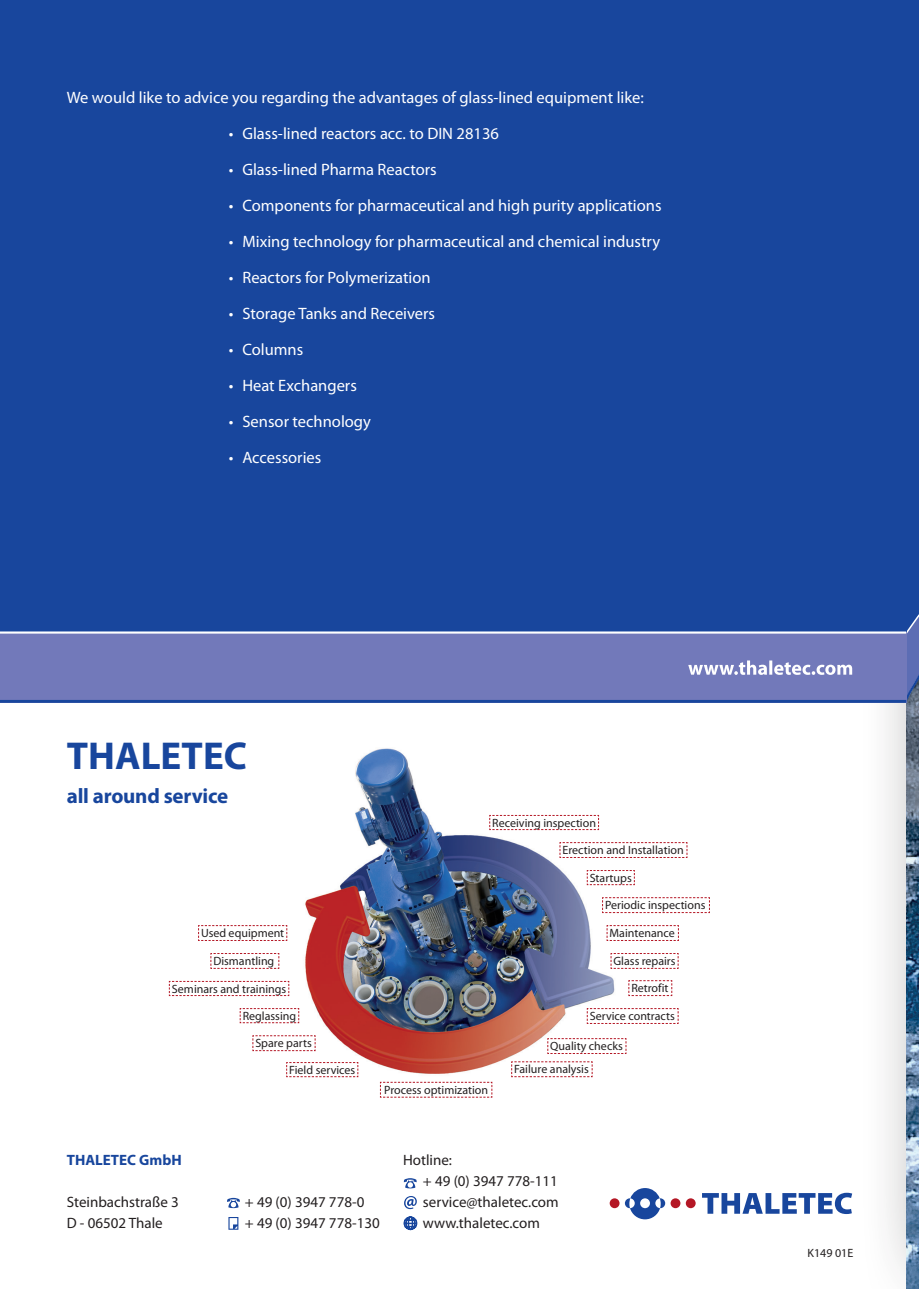
<style>
.page{position:relative;width:919px;height:1289px;background:#fff}
.page>*{position:absolute;margin:0;border:0;box-sizing:border-box;transform-origin:0 0}
.t1{font:700 39px "Myriad Pro";color:#18469d}
.t2{font:700 21px "Myriad Pro";letter-spacing:-.01em;color:#18469d}
.t3{font:16.5px "Myriad Pro";color:#fff}
.t4{font:15px/21px "Myriad Pro";color:#231f20}
.t5{font:700 15px "Myriad Pro";color:#18469d}
.t6{font:12px/23.1px "Myriad Pro";color:#231f20}
</style>
<div class="page">
<div style="left:859px;top:224px;width:59px;height:1064px;background:#231f20;opacity:.55"></div>
<img style="left:906px;top:751px;width:12px;height:537px">
<svg style="left:906px;top:0;width:12px;height:751px;background:#244c9c"></svg>
<div style="left:0;top:0;width:906px;height:631px;background:#18469d"></div>
<div style="left:0;top:632px;width:906px;height:70px;background:#7279ba"></div>
<hr style="left:0;top:700px;width:906px;height:2px;background:#18469d">
<hr style="left:0;top:631px;width:906px;height:2px;background:#fff">
<svg style="left:688px;top:660px;width:164px;height:15px"></svg>
<svg style="left:404px;top:1196px;width:13px;height:13px"></svg>
<svg style="left:227px;top:1197px;width:13px;height:11px"></svg>
<svg style="left:404px;top:1178px;width:12px;height:10px"></svg>
<svg style="left:228px;top:1217px;width:10px;height:12px"></svg>
<svg style="left:403px;top:1216px;width:14px;height:13px"></svg>
<div style="left:609px;top:1198px;width:10px;height:10px;background:#b41725;border-radius:50%"></div>
<div style="left:670px;top:1198px;width:10px;height:10px;background:#b41725;border-radius:50%"></div>
<div style="left:685px;top:1198px;width:10px;height:10px;background:#b41725;border-radius:50%"></div>
<svg style="left:625px;top:1188px;width:40px;height:31px"></svg>
<svg style="left:702px;top:1192px;width:150px;height:21px"></svg>
<img style="left:296px;top:748px;width:326px;height:350px">
<svg style="left:559px;top:841px;width:128px;height:17px"></svg>
<svg style="left:586px;top:869px;width:49px;height:16px"></svg>
<svg style="left:601px;top:896px;width:109px;height:17px"></svg>
<svg style="left:547px;top:1037px;width:79px;height:17px"></svg>
<svg style="left:511px;top:1061px;width:82px;height:16px"></svg>
<svg style="left:379px;top:1081px;width:113px;height:16px"></svg>
<svg style="left:586px;top:1007px;width:92px;height:17px"></svg>
<svg style="left:610px;top:952px;width:68px;height:17px"></svg>
<svg style="left:606px;top:924px;width:73px;height:17px"></svg>
<svg style="left:628px;top:980px;width:44px;height:16px"></svg>
<svg style="left:489px;top:814px;width:110px;height:16px"></svg>
<svg style="left:286px;top:1061px;width:72px;height:16px"></svg>
<svg style="left:239px;top:1007px;width:60px;height:16px"></svg>
<svg style="left:252px;top:1034px;width:64px;height:17px"></svg>
<svg style="left:169px;top:980px;width:120px;height:16px"></svg>
<svg style="left:210px;top:953px;width:69px;height:16px"></svg>
<svg style="left:198px;top:925px;width:89px;height:16px"></svg>
<p class="t3" style="left:67px;top:87px;width:578px">We would like to advice you regarding the advantages of glass-lined equipment like:</p>
<p class="t3" style="left:229px;top:123px;width:271px">• Glass-lined reactors acc. to DIN 28136</p>
<p class="t3" style="left:229px;top:159px;width:209px">• Glass-lined Pharma Reactors</p>
<p class="t3" style="left:229px;top:195px;width:434px">• Components for pharmaceutical and high purity applications</p>
<p class="t3" style="left:229px;top:231px;width:433px">• Mixing technology for pharmaceutical and chemical industry</p>
<p class="t3" style="left:229px;top:267px;width:203px">• Reactors for Polymerization</p>
<p class="t3" style="left:229px;top:303px;width:208px">• Storage Tanks and Receivers</p>
<p class="t3" style="left:229px;top:339px;width:76px">• Columns</p>
<p class="t3" style="left:229px;top:375px;width:129px">• Heat Exchangers</p>
<p class="t3" style="left:229px;top:411px;width:143px">• Sensor technology</p>
<p class="t3" style="left:229px;top:447px;width:94px">• Accessories</p>
<h1 class="t1" style="left:67px;top:730px;width:182px">THALETEC</h1>
<p class="t2" style="left:67px;top:782px;width:163px">all around service</p>
<p class="t6" style="left:201px;top:921px;width:85px">Used equipment</p>
<p class="t6" style="left:213px;top:949px;width:62px">Dismantling</p>
<p class="t6" style="left:172px;top:977px;width:116px">Seminars and trainings</p>
<p class="t6" style="left:243px;top:1004px;width:55px">Reglassing</p>
<p class="t6" style="left:255px;top:1031px;width:58px">Spare parts</p>
<p class="t6" style="left:289px;top:1058px;width:68px">Field services</p>
<p class="t6" style="left:492px;top:811px;width:105px">Receiving inspection</p>
<p class="t6" style="left:562px;top:838px;width:123px">Erection and Installation</p>
<p class="t6" style="left:589px;top:866px;width:44px">Startups</p>
<p class="t6" style="left:605px;top:893px;width:102px">Periodic inspections</p>
<p class="t6" style="left:609px;top:921px;width:67px">Maintenance</p>
<p class="t6" style="left:613px;top:949px;width:64px">Glass repairs</p>
<p class="t6" style="left:631px;top:976px;width:39px">Retrofit</p>
<p class="t6" style="left:589px;top:1004px;width:87px">Service contracts</p>
<p class="t6" style="left:384px;top:1078px;width:105px">Process optimization</p>
<p class="t6" style="left:514px;top:1034px;width:110px;text-indent:36px">Quality checks<br>Failure analysis</p>
<p class="t5" style="left:67px;top:1150px;width:116px">THALETEC GmbH</p>
<p class="t4" style="left:67px;top:1191px;width:113px">Steinbachstraße 3<br>D - 06502 Thale</p>
<p class="t4" style="left:245px;top:1191px;width:136px">+ 49 (0) 3947 778-0<br>+ 49 (0) 3947 778-130</p>
<p class="t4" style="left:403px;top:1149px;width:50px">Hotline:</p>
<p class="t4" style="left:423px;top:1170px;width:137px;text-align:justify">+ 49 (0) 3947 778-111 service@thaletec.com www.thaletec.com</p>
<p class="t6" style="left:807px;top:1240px;width:47px">K149 01E</p>
</div>
